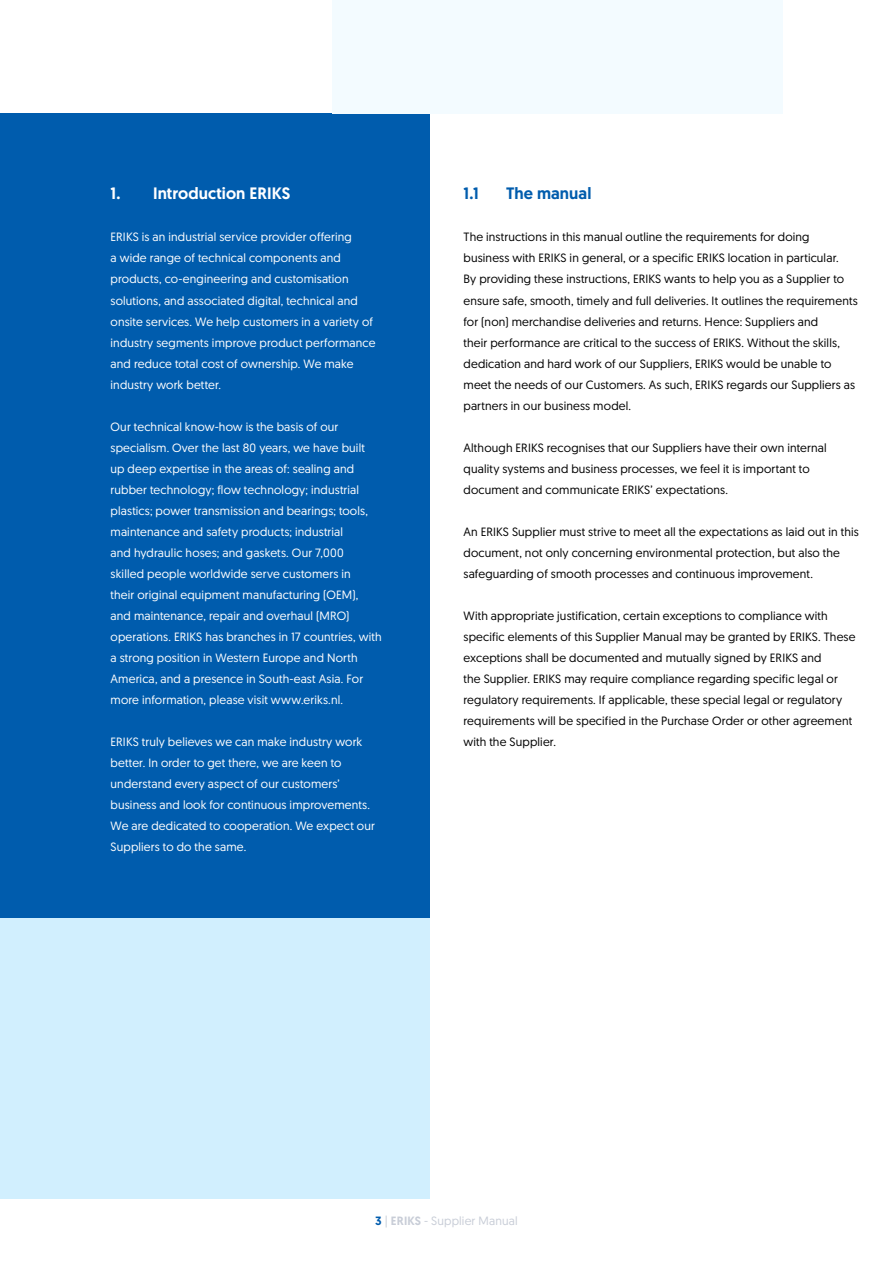
<style>
.page{position:relative;width:893px;height:1263px;background:#fff}
.page>*{position:absolute;margin:0;border:0;box-sizing:border-box;transform-origin:0 0}
.t1{font:500 16.5px "Geomanist";letter-spacing:.005em;color:#fff}
.t2{font:500 16.5px "Geomanist";letter-spacing:.005em;color:#005cad}
.t3{font:12px/21px "Geomanist";letter-spacing:.015em;color:#000}
.t4{font:12px/21px "Geomanist";letter-spacing:.015em;color:#fff}
.t5{font:12px "Geomanist";letter-spacing:.015em;color:#c8cdd7}
.s1{font-weight:500;color:#005cad}
.s2{font-weight:500}
</style>
<div class="page">
<div style="left:0;top:113px;width:429px;height:805px;background:#005cad"></div>
<div style="left:332px;top:0;width:450px;height:113px;background:#f3fbff"></div>
<div style="left:0;top:918px;width:429px;height:281px;background:#d1effe"></div>
<h1 class="t1" style="left:111px;top:183px;width:181px">1. Introduction ERIKS</h1>
<p class="t4" style="left:111px;top:226px;width:267px">ERIKS is an industrial service provider offering<br>a wide range of technical components and products, co-engineering and customisation solutions, and associated digital, technical and onsite services. We help customers in a variety of industry segments improve product performance and reduce total cost of ownership. We make industry work better.</p>
<p class="t4" style="left:111px;top:415px;width:273px">Our technical know-how is the basis of our specialism. Over the last 80 years, we have built up deep expertise in the areas of: sealing and rubber technology; flow technology; industrial plastics; power transmission and bearings; tools, maintenance and safety products; industrial<br>and hydraulic hoses; and gaskets. Our 7,000<br>skilled people worldwide serve customers in<br>their original equipment manufacturing (OEM), and maintenance, repair and overhaul (MRO) operations. ERIKS has branches in 17 countries, with a strong position in Western Europe and North America, and a presence in South-east Asia. For more information, please visit www.eriks.nl.</p>
<p class="t4" style="left:111px;top:730px;width:266px">ERIKS truly believes we can make industry work better. In order to get there, we are keen to understand every aspect of our customers’ business and look for continuous improvements.<br>We are dedicated to cooperation. We expect our Suppliers to do the same.</p>
<h1 class="t2" style="left:463px;top:183px;width:17px">1.1</h1>
<h1 class="t2" style="left:506px;top:183px;width:87px">The manual</h1>
<p class="t3" style="left:463px;top:226px;width:396px">The instructions in this manual outline the requirements for doing business with ERIKS in general, or a specific ERIKS location in particular.<br>By providing these instructions, ERIKS wants to help you as a Supplier to ensure safe, smooth, timely and full deliveries. It outlines the requirements for (non) merchandise deliveries and returns. Hence: Suppliers and<br>their performance are critical to the success of ERIKS. Without the skills, dedication and hard work of our Suppliers, ERIKS would be unable to meet the needs of our Customers. As such, ERIKS regards our Suppliers as partners in our business model.</p>
<p class="t3" style="left:463px;top:436px;width:365px">Although ERIKS recognises that our Suppliers have their own internal quality systems and business processes, we feel it is important to document and communicate ERIKS’ expectations.</p>
<p class="t3" style="left:463px;top:520px;width:397px">An ERIKS Supplier must strive to meet all the expectations as laid out in this document, not only concerning environmental protection, but also the safeguarding of smooth processes and continuous improvement.</p>
<p class="t3" style="left:463px;top:604px;width:394px">With appropriate justification, certain exceptions to compliance with specific elements of this Supplier Manual may be granted by ERIKS. These exceptions shall be documented and mutually signed by ERIKS and<br>the Supplier. ERIKS may require compliance regarding specific legal or regulatory requirements. If applicable, these special legal or regulatory requirements will be specified in the Purchase Order or other agreement with the Supplier.</p>
<p class="t5" style="left:375px;top:1213px;width:144px"><span class="s1">3</span> | <span class="s2">ERIKS</span> - Supplier Manual</p>
</div>
